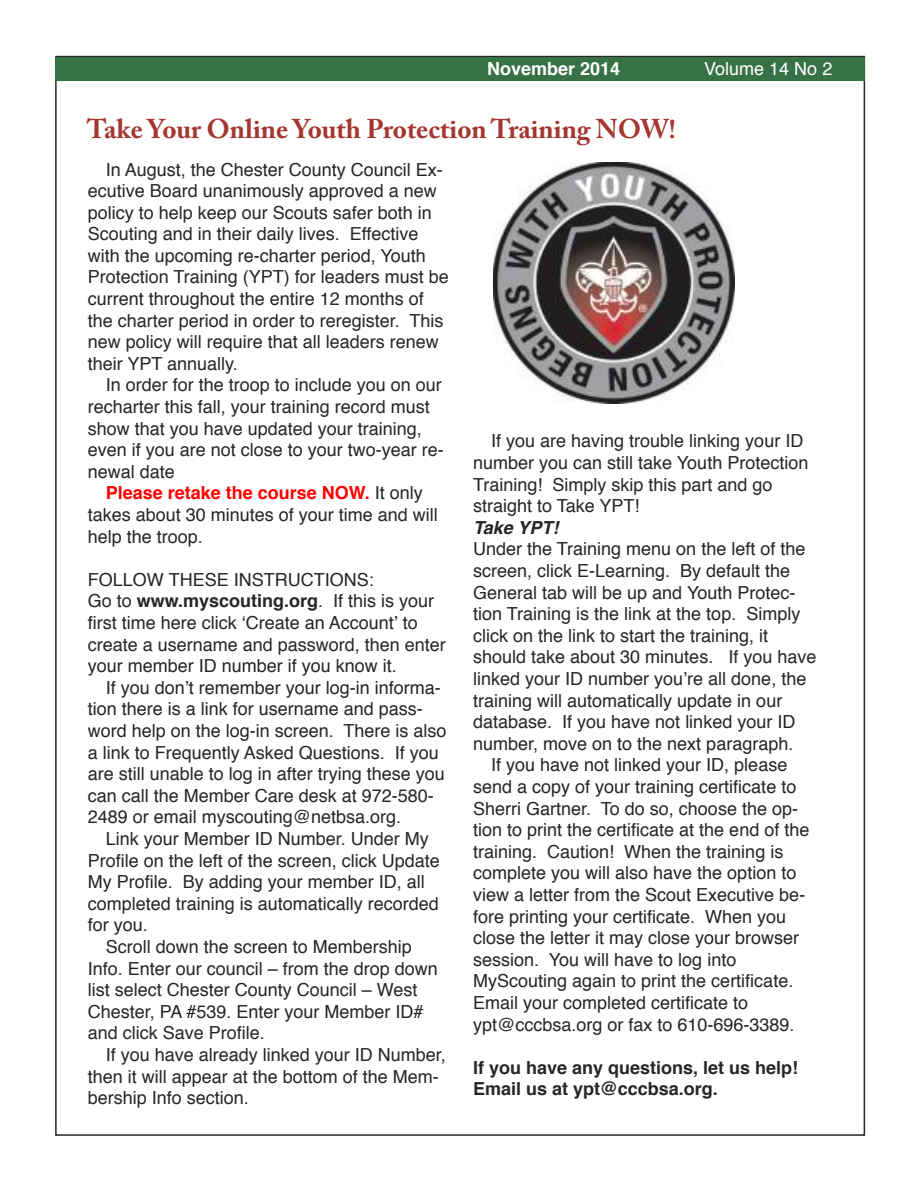
<style>
.page{position:relative;width:918px;height:1188px;background:#fff}
.page>*{position:absolute;margin:0;border:0;box-sizing:border-box;transform-origin:0 0}
.t1{font:700 27px "Adobe Caslon Pro";color:#a43631}
.t2{font:18px/21.6px "Helvetica";color:#272627}
.t3{font:700 18px/21.6px "Helvetica";color:#272627}
.t4{font:700 18px "Helvetica";color:#fff}
.t5{font:18px "Helvetica";color:#fff}
.t6{font:italic 700 18px "Helvetica";color:#272627}
.s1{font-weight:700;color:#f00}
.s2{font-weight:700}
</style>
<div class="page">
<div style="left:55px;top:57px;width:810px;height:24px;background:#377146"></div>
<img style="left:493px;top:162px;width:242px;height:242px">
<p class="t4" style="left:487px;top:62px;width:135px">November 2014</p>
<p class="t5" style="left:704px;top:62px;width:130px">Volume 14 No 2</p>
<h1 class="t1" style="left:87px;top:118px;width:591px">Take Your Online Youth Protection Training NOW!</h1>
<p class="t2" style="left:88px;top:160px;width:363px;text-indent:18px">In August, the Chester County Council Ex&shy;ecutive Board unanimously approved a new policy to help keep our Scouts safer both in Scouting and in their daily lives. Effective with the upcoming re-charter period, Youth Protection Training (YPT) for leaders must be current throughout the entire 12 months of the charter period in order to reregister. This new policy will require that all leaders renew their YPT annually.</p>
<p class="t2" style="left:88px;top:376px;width:358px;text-indent:18px">In order for the troop to include you on our recharter this fall, your training record must show that you have updated your training, even if you are not close to your two-year re&shy;newal date</p>
<p class="t2" style="left:88px;top:484px;width:352px;text-indent:18px"><span class="s1">Please retake the course NOW.</span> It only takes about 30 minutes of your time and will help the troop.</p>
<p class="t2" style="left:88px;top:570px;width:360px">FOLLOW THESE INSTRUCTIONS:<br>Go to <span class="s2">www.myscouting.org</span>. If this is your first time here click ‘Create an Account’ to create a username and password, then enter your member ID number if you know it.</p>
<p class="t2" style="left:88px;top:678px;width:360px;text-indent:18px">If you don’t remember your log-in informa&shy;tion there is a link for username and pass&shy;word help on the log-in screen. There is also a link to Frequently Asked Questions. If you are still unable to log in after trying these you can call the Member Care desk at 972-580- 2489 or email myscouting@netbsa.org.</p>
<p class="t2" style="left:106px;top:829px;width:325px">Link your Member ID Number. Under My</p>
<p class="t2" style="left:88px;top:851px;width:354px">Profile on the left of the screen, click Update</p>
<p class="t2" style="left:88px;top:873px;width:339px">My Profile. By adding your member ID, all</p>
<p class="t2" style="left:88px;top:894px;width:353px">completed training is automatically recorded</p>
<p class="t2" style="left:88px;top:916px;width:62px">for you.</p>
<p class="t2" style="left:106px;top:937px;width:308px">Scroll down the screen to Membership</p>
<p class="t2" style="left:88px;top:959px;width:352px">Info. Enter our council – from the drop down</p>
<p class="t2" style="left:88px;top:981px;width:331px">list select Chester County Council – West</p>
<p class="t2" style="left:88px;top:1002px;width:337px">Chester, PA #539. Enter your Member ID#</p>
<p class="t2" style="left:88px;top:1024px;width:179px">and click Save Profile.</p>
<p class="t2" style="left:106px;top:1045px;width:342px">If you have already linked your ID Number,</p>
<p class="t2" style="left:88px;top:1067px;width:353px">then it will appear at the bottom of the Mem-</p>
<p class="t2" style="left:88px;top:1089px;width:163px">bership Info section.</p>
<p class="t2" style="left:473px;top:432px;width:337px;text-indent:18px">If you are having trouble linking your ID number you can still take Youth Protection Training! Simply skip this part and go straight to Take YPT!</p>
<p class="t6" style="left:473px;top:520px;width:87px">Take YPT!</p>
<p class="t2" style="left:473px;top:540px;width:334px">Under the Training menu on the left of the</p>
<p class="t2" style="left:473px;top:561px;width:319px">screen, click E-Learning. By default the</p>
<p class="t2" style="left:473px;top:583px;width:324px">General tab will be up and Youth Protec-</p>
<p class="t2" style="left:473px;top:605px;width:329px">tion Training is the link at the top. Simply</p>
<p class="t2" style="left:473px;top:626px;width:297px">click on the link to start the training, it</p>
<p class="t2" style="left:473px;top:648px;width:345px">should take about 30 minutes. If you have</p>
<p class="t2" style="left:473px;top:669px;width:335px">linked your ID number you’re all done, the</p>
<p class="t2" style="left:473px;top:691px;width:311px">training will automatically update in our</p>
<p class="t2" style="left:473px;top:713px;width:324px">database. If you have not linked your ID</p>
<p class="t2" style="left:473px;top:734px;width:322px">number, move on to the next paragraph.</p>
<p class="t2" style="left:491px;top:756px;width:298px">If you have not linked your ID, please</p>
<p class="t2" style="left:473px;top:777px;width:325px">send a copy of your training certificate to</p>
<p class="t2" style="left:473px;top:799px;width:326px">Sherri Gartner. To do so, choose the op-</p>
<p class="t2" style="left:473px;top:821px;width:338px">tion to print the certificate at the end of the</p>
<p class="t2" style="left:473px;top:842px;width:312px">training. Caution! When the training is</p>
<p class="t2" style="left:473px;top:864px;width:325px">complete you will also have the option to</p>
<p class="t2" style="left:473px;top:885px;width:334px">view a letter from the Scout Executive be-</p>
<p class="t2" style="left:473px;top:907px;width:315px">fore printing your certificate. When you</p>
<p class="t2" style="left:473px;top:929px;width:328px">close the letter it may close your browser</p>
<p class="t2" style="left:473px;top:950px;width:265px">session. You will have to log into</p>
<p class="t2" style="left:473px;top:972px;width:322px">MyScouting again to print the certificate.</p>
<p class="t2" style="left:473px;top:993px;width:277px">Email your completed certificate to</p>
<p class="t2" style="left:473px;top:1015px;width:323px">ypt@cccbsa.org or fax to 610-696-3389.</p>
<p class="t3" style="left:473px;top:1058px;width:327px">If you have any questions, let us help!<br>Email us at ypt@cccbsa.org.</p>
</div>
